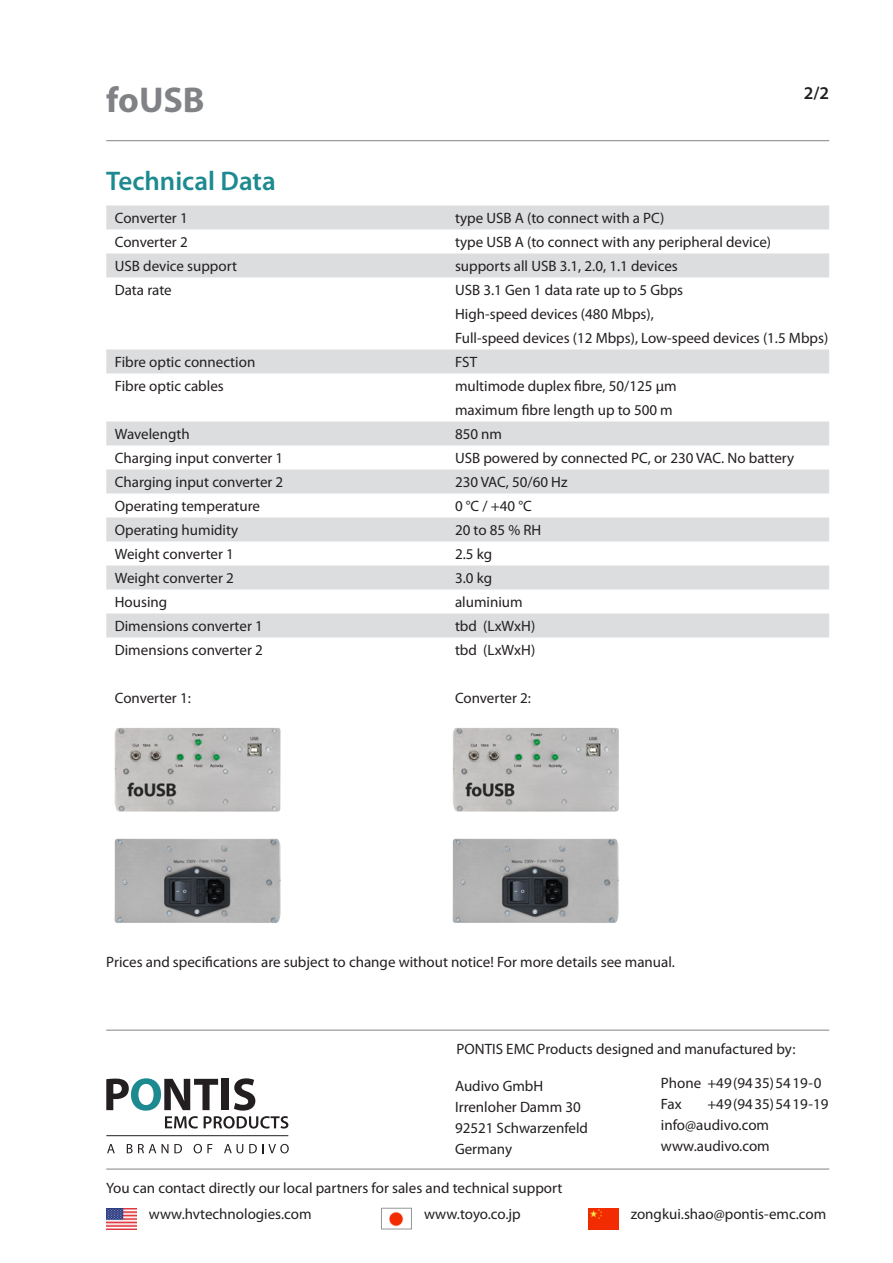
<style>
.page{position:relative;width:893px;height:1263px;background:#fff}
.page>*{position:absolute;margin:0;border:0;box-sizing:border-box;transform-origin:0 0}
.t1{font:700 36px "Myriad Pro";color:#808285}
.t2{font:600 27px "Myriad Pro";color:#1d8a90}
.t3{font:600 18px "Myriad Pro";color:#231f20}
.t4{font:15px/21px "Myriad Pro";color:#231f20}
</style>
<div class="page">
<hr style="left:106px;top:1030px;width:723px;height:1px;background:#808285">
<hr style="left:106px;top:1169px;width:723px;height:1px;background:#808285">
<svg style="left:106px;top:1078px;width:182px;height:50px"></svg>
<svg style="left:107px;top:1144px;width:8px;height:9px"></svg>
<svg style="left:127px;top:1144px;width:29px;height:9px"></svg>
<svg style="left:162px;top:1144px;width:6px;height:9px"></svg>
<svg style="left:174px;top:1144px;width:8px;height:9px"></svg>
<svg style="left:194px;top:1144px;width:18px;height:9px"></svg>
<svg style="left:224px;top:1144px;width:19px;height:9px"></svg>
<svg style="left:249px;top:1144px;width:40px;height:9px"></svg>
<hr style="left:106px;top:1135px;width:182px;height:1px;background:#231f20">
<img style="left:106px;top:1208px;width:30px;height:21px">
<img style="left:588px;top:1208px;width:30px;height:21px">
<img style="left:389px;top:1211px;width:15px;height:16px">
<div style="left:381px;top:1208px;width:31px;height:21px;border:1px solid #939598"></div>
<hr style="left:106px;top:140px;width:723px;height:1px;background:#808285">
<div style="left:106px;top:205px;width:723px;height:24px;background:#dcdddf"></div>
<div style="left:106px;top:253px;width:723px;height:24px;background:#dcdddf"></div>
<div style="left:106px;top:349px;width:723px;height:24px;background:#dcdddf"></div>
<div style="left:106px;top:421px;width:723px;height:24px;background:#dcdddf"></div>
<div style="left:106px;top:469px;width:723px;height:24px;background:#dcdddf"></div>
<div style="left:106px;top:517px;width:723px;height:24px;background:#dcdddf"></div>
<div style="left:106px;top:565px;width:723px;height:24px;background:#dcdddf"></div>
<div style="left:106px;top:613px;width:723px;height:24px;background:#dcdddf"></div>
<img style="left:453px;top:838px;width:166px;height:85px">
<img style="left:114px;top:838px;width:167px;height:85px">
<img style="left:453px;top:728px;width:166px;height:83px">
<img style="left:115px;top:728px;width:166px;height:83px">
<h1 class="t1" style="left:106px;top:80px;width:100px">foUSB</h1>
<p class="t3" style="left:804px;top:83px;width:27px">2/2</p>
<h2 class="t2" style="left:106px;top:166px;width:171px">Technical Data</h2>
<p class="t4" style="left:115px;top:208px;width:74px">Converter 1</p>
<p class="t4" style="left:455px;top:208px;width:211px">type USB A (to connect with a PC)</p>
<p class="t4" style="left:115px;top:232px;width:74px">Converter 2</p>
<p class="t4" style="left:455px;top:232px;width:318px">type USB A (to connect with any peripheral device)</p>
<p class="t4" style="left:115px;top:256px;width:124px">USB device support</p>
<p class="t4" style="left:455px;top:256px;width:224px">supports all USB 3.1, 2.0, 1.1 devices</p>
<p class="t4" style="left:115px;top:280px;width:58px">Data rate</p>
<p class="t4" style="left:455px;top:278px;width:375px;line-height:24px">USB 3.1 Gen 1 data rate up to 5 Gbps<br>High-speed devices (480 Mbps),<br>Full-speed devices (12 Mbps), Low-speed devices (1.5 Mbps)</p>
<p class="t4" style="left:115px;top:352px;width:142px">Fibre optic connection</p>
<p class="t4" style="left:455px;top:352px;width:24px">FST</p>
<p class="t4" style="left:115px;top:376px;width:111px">Fibre optic cables</p>
<p class="t4" style="left:455px;top:374px;width:223px;line-height:24px">multimode duplex fibre, 50/125 µm maximum fibre length up to 500 m</p>
<p class="t4" style="left:115px;top:424px;width:76px">Wavelength</p>
<p class="t4" style="left:455px;top:424px;width:49px">850 nm</p>
<p class="t4" style="left:115px;top:448px;width:170px">Charging input converter 1</p>
<p class="t4" style="left:455px;top:448px;width:341px">USB powered by connected PC, or 230 VAC. No battery</p>
<p class="t4" style="left:115px;top:472px;width:170px">Charging input converter 2</p>
<p class="t4" style="left:455px;top:472px;width:114px">230 VAC, 50/60 Hz</p>
<p class="t4" style="left:115px;top:496px;width:147px">Operating temperature</p>
<p class="t4" style="left:455px;top:496px;width:78px">0 °C / +40 °C</p>
<p class="t4" style="left:115px;top:520px;width:125px">Operating humidity</p>
<p class="t4" style="left:455px;top:520px;width:88px">20 to 85 % RH</p>
<p class="t4" style="left:115px;top:544px;width:121px">Weight converter 1</p>
<p class="t4" style="left:455px;top:544px;width:39px">2.5 kg</p>
<p class="t4" style="left:115px;top:568px;width:121px">Weight converter 2</p>
<p class="t4" style="left:455px;top:568px;width:39px">3.0 kg</p>
<p class="t4" style="left:115px;top:592px;width:54px">Housing</p>
<p class="t4" style="left:455px;top:592px;width:69px">aluminium</p>
<p class="t4" style="left:115px;top:616px;width:149px">Dimensions converter 1</p>
<p class="t4" style="left:455px;top:616px;width:82px">tbd (LxWxH)</p>
<p class="t4" style="left:115px;top:640px;width:149px">Dimensions converter 2</p>
<p class="t4" style="left:455px;top:640px;width:82px">tbd (LxWxH)</p>
<p class="t4" style="left:115px;top:688px;width:78px">Converter 1:</p>
<p class="t4" style="left:455px;top:688px;width:78px">Converter 2:</p>
<p class="t4" style="left:106px;top:951px;width:570px">Prices and specifications are subject to change without notice! For more details see manual.</p>
<p class="t4" style="left:456px;top:1039px;width:340px">PONTIS EMC Products designed and manufactured by:</p>
<p class="t4" style="left:455px;top:1075px;width:135px">Audivo GmbH<br>Irrenloher Damm 30<br>92521 Schwarzenfeld<br>Germany</p>
<p class="t4" style="left:661px;top:1073px;width:162px">Phone +49(9435)5419-0<br>Fax</p>
<p class="t4" style="left:661px;top:1094px;width:169px;text-indent:46px">+49(9435)5419-19 info@audivo.com www.audivo.com</p>
<p class="t4" style="left:106px;top:1177px;width:458px">You can contact directly our local partners for sales and technical support</p>
<p class="t4" style="left:149px;top:1204px;width:164px">www.hvtechnologies.com</p>
<p class="t4" style="left:424px;top:1204px;width:98px">www.toyo.co.jp</p>
<p class="t4" style="left:631px;top:1204px;width:197px">zongkui.shao@pontis-emc.com</p>
</div>
